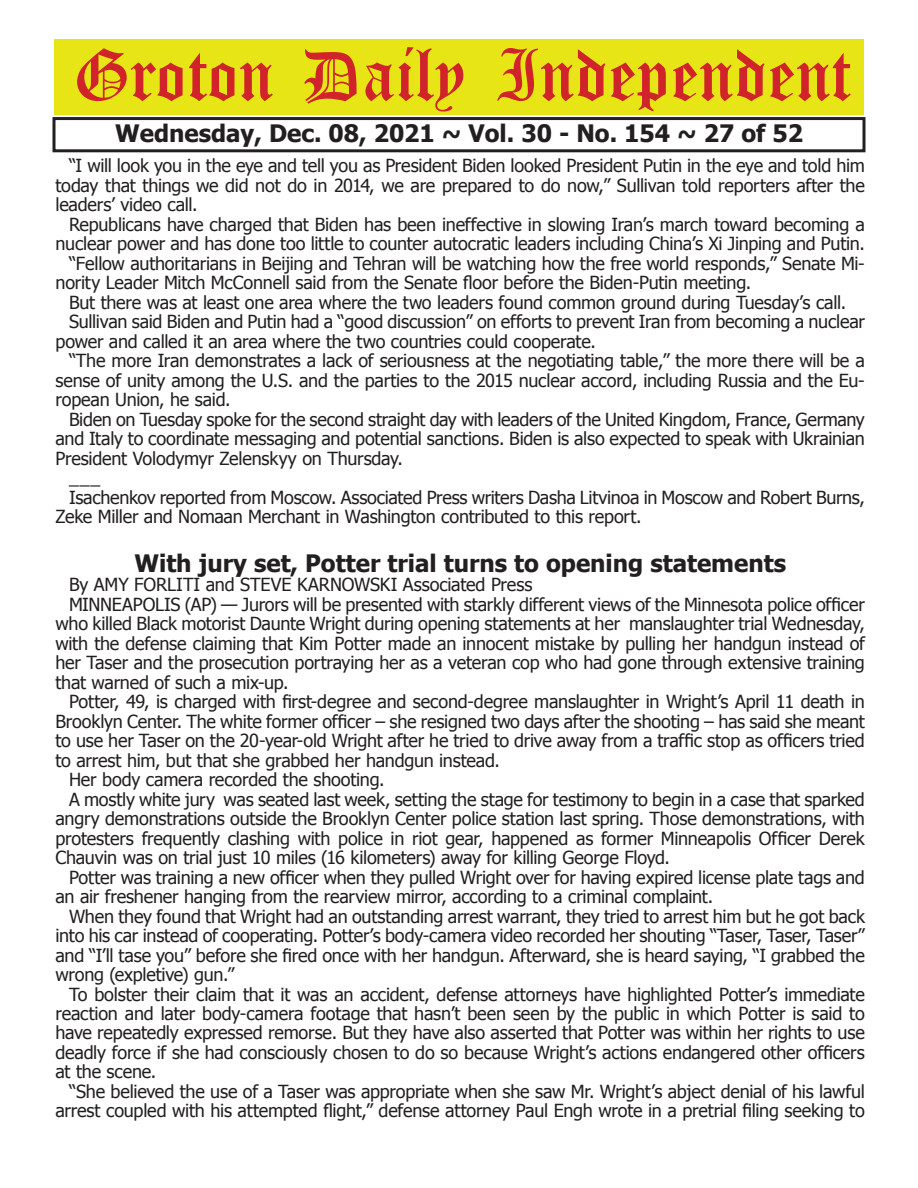
<style>
.page{position:relative;width:918px;height:1188px;background:#fff}
.page>*{position:absolute;margin:0;border:0;box-sizing:border-box;transform-origin:0 0}
.t1{font:54px "Old English Five";color:#d1232a}
.t2{font:700 24px "Tahoma";color:#231f20}
.t3{font:18px/19.5px "Tahoma";letter-spacing:-.015em;color:#231f20;text-align:justify}
</style>
<div class="page">
<div style="left:52px;top:117px;width:814px;height:35px;border:3px solid #231f20"></div>
<div style="left:54px;top:40px;width:810px;height:75px;background:#e7e515"></div>
<h1 class="t1" style="left:73px;top:50px;width:779px">Groton Daily Independent</h1>
<h2 class="t2" style="left:115px;top:116px;width:689px">Wednesday, Dec. 08, 2021 ~ Vol. 30 - No. 154 ~ 27 of 52</h2>
<p class="t3" style="left:56px;top:155px;width:811px;text-indent:14px">“I will look you in the eye and tell you as President Biden looked President Putin in the eye and told him today that things we did not do in 2014, we are prepared to do now,” Sullivan told reporters after the leaders’ video call.</p>
<p class="t3" style="left:69px;top:214px;width:797px">Republicans have charged that Biden has been ineffective in slowing Iran’s march toward becoming a</p>
<p class="t3" style="left:56px;top:233px;width:811px">nuclear power and has done too little to counter autocratic leaders including China’s Xi Jinping and Putin.</p>
<p class="t3" style="left:69px;top:253px;width:797px">“Fellow authoritarians in Beijing and Tehran will be watching how the free world responds,” Senate Mi-</p>
<p class="t3" style="left:56px;top:272px;width:697px">nority Leader Mitch McConnell said from the Senate floor before the Biden-Putin meeting.</p>
<p class="t3" style="left:69px;top:292px;width:779px">But there was at least one area where the two leaders found common ground during Tuesday’s call.</p>
<p class="t3" style="left:69px;top:311px;width:797px">Sullivan said Biden and Putin had a “good discussion” on efforts to prevent Iran from becoming a nuclear</p>
<p class="t3" style="left:56px;top:331px;width:542px">power and called it an area where the two countries could cooperate.</p>
<p class="t3" style="left:69px;top:350px;width:797px">“The more Iran demonstrates a lack of seriousness at the negotiating table,” the more there will be a</p>
<p class="t3" style="left:56px;top:370px;width:811px">sense of unity among the U.S. and the parties to the 2015 nuclear accord, including Russia and the Eu-</p>
<p class="t3" style="left:56px;top:389px;width:177px">ropean Union, he said.</p>
<p class="t3" style="left:69px;top:409px;width:797px">Biden on Tuesday spoke for the second straight day with leaders of the United Kingdom, France, Germany</p>
<p class="t3" style="left:56px;top:428px;width:811px">and Italy to coordinate messaging and potential sanctions. Biden is also expected to speak with Ukrainian</p>
<p class="t3" style="left:56px;top:448px;width:349px">President Volodymyr Zelenskyy on Thursday.</p>
<p class="t3" style="left:69px;top:467px;width:33px">___</p>
<p class="t3" style="left:69px;top:487px;width:797px">Isachenkov reported from Moscow. Associated Press writers Dasha Litvinoa in Moscow and Robert Burns,</p>
<p class="t3" style="left:56px;top:506px;width:588px">Zeke Miller and Nomaan Merchant in Washington contributed to this report.</p>
<h2 class="t2" style="left:134px;top:546px;width:653px">With jury set, Potter trial turns to opening statements</h2>
<p class="t3" style="left:69px;top:574px;width:465px">By AMY FORLITI and STEVE KARNOWSKI Associated Press</p>
<p class="t3" style="left:69px;top:594px;width:797px">MINNEAPOLIS (AP) — Jurors will be presented with starkly different views of the Minnesota police officer</p>
<p class="t3" style="left:56px;top:613px;width:811px">who killed Black motorist Daunte Wright during opening statements at her manslaughter trial Wednesday,</p>
<p class="t3" style="left:56px;top:633px;width:811px">with the defense claiming that Kim Potter made an innocent mistake by pulling her handgun instead of</p>
<p class="t3" style="left:56px;top:652px;width:811px">her Taser and the prosecution portraying her as a veteran cop who had gone through extensive training</p>
<p class="t3" style="left:56px;top:671px;width:235px">that warned of such a mix-up.</p>
<p class="t3" style="left:69px;top:691px;width:797px">Potter, 49, is charged with first-degree and second-degree manslaughter in Wright’s April 11 death in</p>
<p class="t3" style="left:56px;top:710px;width:811px">Brooklyn Center. The white former officer – she resigned two days after the shooting – has said she meant</p>
<p class="t3" style="left:56px;top:730px;width:811px">to use her Taser on the 20-year-old Wright after he tried to drive away from a traffic stop as officers tried</p>
<p class="t3" style="left:56px;top:749px;width:446px">to arrest him, but that she grabbed her handgun instead.</p>
<p class="t3" style="left:69px;top:769px;width:317px">Her body camera recorded the shooting.</p>
<p class="t3" style="left:69px;top:788px;width:797px">A mostly white jury was seated last week, setting the stage for testimony to begin in a case that sparked</p>
<p class="t3" style="left:56px;top:808px;width:811px">angry demonstrations outside the Brooklyn Center police station last spring. Those demonstrations, with</p>
<p class="t3" style="left:56px;top:827px;width:811px">protesters frequently clashing with police in riot gear, happened as former Minneapolis Officer Derek</p>
<p class="t3" style="left:56px;top:847px;width:616px">Chauvin was on trial just 10 miles (16 kilometers) away for killing George Floyd.</p>
<p class="t3" style="left:69px;top:866px;width:797px">Potter was training a new officer when they pulled Wright over for having expired license plate tags and</p>
<p class="t3" style="left:56px;top:886px;width:659px">an air freshener hanging from the rearview mirror, according to a criminal complaint.</p>
<p class="t3" style="left:69px;top:905px;width:797px">When they found that Wright had an outstanding arrest warrant, they tried to arrest him but he got back</p>
<p class="t3" style="left:56px;top:925px;width:811px">into his car instead of cooperating. Potter’s body-camera video recorded her shouting “Taser, Taser, Taser”</p>
<p class="t3" style="left:56px;top:944px;width:811px">and “I’ll tase you” before she fired once with her handgun. Afterward, she is heard saying, “I grabbed the</p>
<p class="t3" style="left:56px;top:964px;width:180px">wrong (expletive) gun.”</p>
<p class="t3" style="left:69px;top:983px;width:797px">To bolster their claim that it was an accident, defense attorneys have highlighted Potter’s immediate</p>
<p class="t3" style="left:56px;top:1003px;width:811px">reaction and later body-camera footage that hasn’t been seen by the public in which Potter is said to</p>
<p class="t3" style="left:56px;top:1022px;width:811px">have repeatedly expressed remorse. But they have also asserted that Potter was within her rights to use</p>
<p class="t3" style="left:56px;top:1042px;width:811px">deadly force if she had consciously chosen to do so because Wright’s actions endangered other officers</p>
<p class="t3" style="left:56px;top:1061px;width:102px">at the scene.</p>
<p class="t3" style="left:69px;top:1081px;width:797px">“She believed the use of a Taser was appropriate when she saw Mr. Wright’s abject denial of his lawful</p>
<p class="t3" style="left:56px;top:1100px;width:811px">arrest coupled with his attempted flight,” defense attorney Paul Engh wrote in a pretrial filing seeking to</p>
</div>
